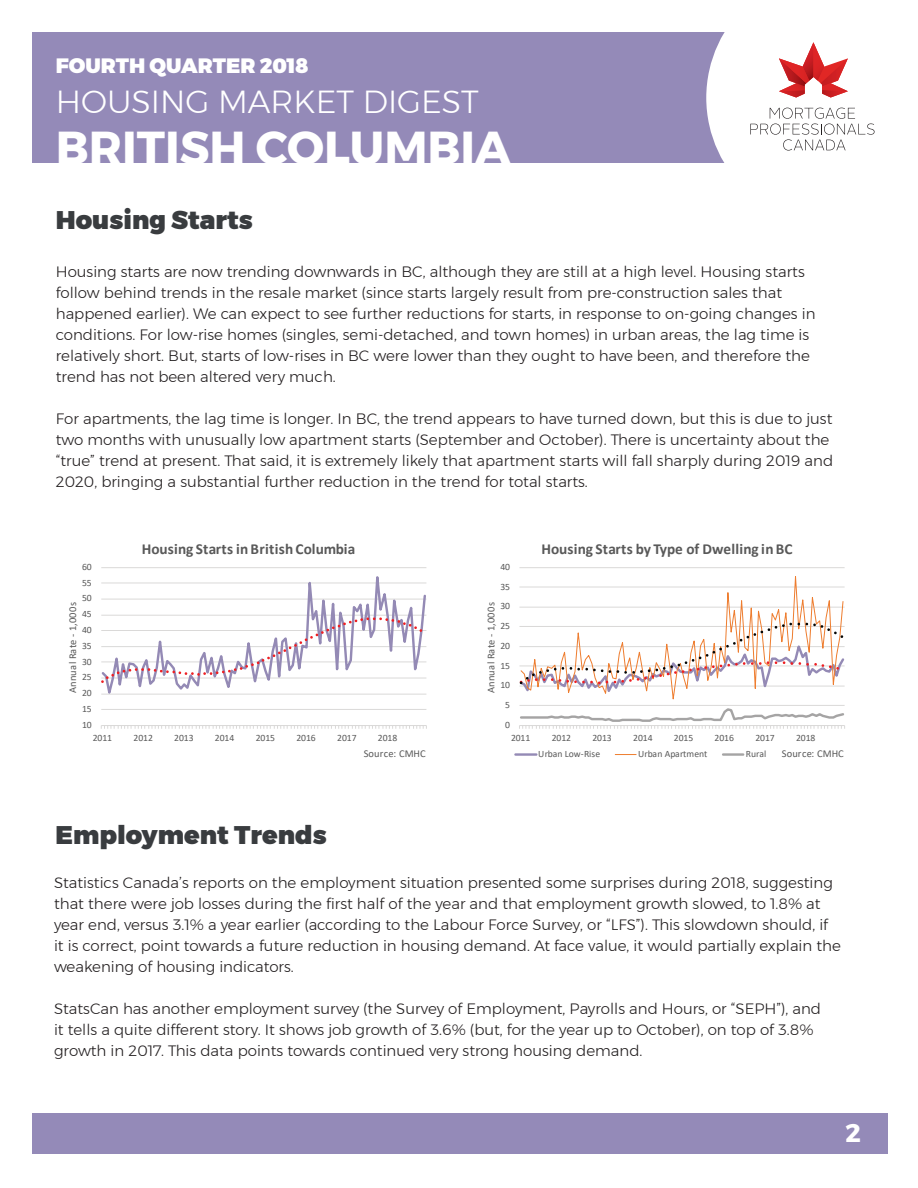
<style>
.page{position:relative;width:918px;height:1188px;background:#fff}
.page>*{position:absolute;margin:0;border:0;box-sizing:border-box;transform-origin:0 0}
.t1{font:700 46.05px "Montserrat";color:#fff}
.t2{font:300 31.8px "Montserrat";color:#fff}
.t3{font:900 25.5px "Montserrat";color:#393c3f}
.t4{font:700 25.5px "Montserrat";color:#fff}
.t5{font:900 20.7px "Montserrat";color:#fff}
.t6{font:700 15.3px "Calibri";letter-spacing:.005em;color:#595959}
.t7{font:300 15px/21px "Montserrat";color:#231f20}
.t8{font:10.5px "Calibri";letter-spacing:.015em;color:#595959}
.t9{font:9.6px "Calibri";letter-spacing:-.005em;color:#595959}
</style>
<div class="page">
<div style="left:32px;top:32px;width:850px;height:131px;background:#948ab8"></div>
<div style="left:33px;top:1113px;width:855px;height:40px;background:#948ab8"></div>
<div style="left:706px;top:32px;width:176px;height:131px;background:#fff"></div>
<svg style="left:750px;top:108px;width:125px;height:43px;background:#ececec"></svg>
<svg style="left:779px;top:42px;width:69px;height:56px;background:#e99899"></svg>
<hr style="left:101px;top:725px;width:325px;height:1px;background:#dad9d8">
<svg style="left:101px;top:726px;width:326px;height:3px"></svg>
<svg style="left:101px;top:567px;width:326px;height:143px"></svg>
<svg style="left:101px;top:616px;width:325px;height:70px"></svg>
<hr style="left:519px;top:705px;width:326px;height:1px;background:#dad9d8">
<hr style="left:519px;top:607px;width:326px;height:1px;background:#dad9d8">
<hr style="left:519px;top:587px;width:326px;height:1px;background:#dad9d8">
<hr style="left:519px;top:567px;width:326px;height:1px;background:#dad9d8">
<svg style="left:520px;top:576px;width:324px;height:124px"></svg>
<svg style="left:519px;top:708px;width:326px;height:21px"></svg>
<svg style="left:519px;top:621px;width:326px;height:77px"></svg>
<hr style="left:515px;top:753px;width:21px;height:3px;background:#948ab5">
<svg style="left:615px;top:754px;width:21px;height:1px"></svg>
<hr style="left:723px;top:753px;width:20px;height:3px;background:#a5a4a4">
<h3 class="t5" style="left:56px;top:49px;width:255px">FOURTH QUARTER 2018</h3>
<h2 class="t2" style="left:56px;top:78px;width:425px">HOUSING MARKET DIGEST</h2>
<h1 class="t1" style="left:56px;top:111px;width:457px">BRITISH COLUMBIA</h1>
<h3 class="t3" style="left:56px;top:199px;width:199px">Housing Starts</h3>
<p class="t7" style="left:56px;top:261px;width:761px">Housing starts are now trending downwards in BC, although they are still at a high level. Housing starts follow behind trends in the resale market (since starts largely result from pre-construction sales that happened earlier). We can expect to see further reductions for starts, in response to on-going changes in conditions. For low-rise homes (singles, semi-detached, and town homes) in urban areas, the lag time is relatively short. But, starts of low-rises in BC were lower than they ought to have been, and therefore the trend has not been altered very much.</p>
<p class="t7" style="left:56px;top:408px;width:779px">For apartments, the lag time is longer. In BC, the trend appears to have turned down, but this is due to just two months with unusually low apartment starts (September and October). There is uncertainty about the “true” trend at present. That said, it is extremely likely that apartment starts will fall sharply during 2019 and 2020, bringing a substantial further reduction in the trend for total starts.</p>
<p class="t6" style="left:142px;top:538px;width:215px">Housing Starts in British Columbia</p>
<p class="t6" style="left:542px;top:538px;width:253px">Housing Starts by Type of Dwelling in BC</p>
<p class="t9" style="left:82px;top:560px;width:11px">60</p>
<p class="t9" style="left:500px;top:560px;width:11px">40</p>
<p class="t9" style="left:82px;top:576px;width:11px">55</p>
<p class="t9" style="left:500px;top:580px;width:11px">35</p>
<p class="t9" style="left:82px;top:592px;width:11px">50</p>
<p class="t8" style="left:66px;top:693px;width:92px;rotate:-90deg">Annual Rate - 1,000s</p>
<p class="t9" style="left:82px;top:607px;width:11px">45</p>
<p class="t9" style="left:82px;top:623px;width:11px">40</p>
<p class="t9" style="left:82px;top:639px;width:11px">35</p>
<p class="t9" style="left:82px;top:655px;width:11px">30</p>
<p class="t9" style="left:82px;top:671px;width:11px">25</p>
<p class="t9" style="left:82px;top:686px;width:11px">20</p>
<p class="t8" style="left:484px;top:693px;width:92px;rotate:-90deg">Annual Rate - 1,000s</p>
<p class="t9" style="left:500px;top:599px;width:11px">30</p>
<p class="t9" style="left:500px;top:619px;width:11px">25</p>
<p class="t9" style="left:500px;top:639px;width:11px">20</p>
<p class="t9" style="left:500px;top:659px;width:11px">15</p>
<p class="t9" style="left:500px;top:679px;width:11px">10</p>
<p class="t9" style="left:82px;top:702px;width:11px">15</p>
<p class="t9" style="left:505px;top:698px;width:6px">5</p>
<p class="t9" style="left:82px;top:718px;width:11px">10</p>
<p class="t9" style="left:505px;top:718px;width:6px">0</p>
<p class="t9" style="left:93px;top:731px;width:21px">2011</p>
<p class="t9" style="left:134px;top:731px;width:21px">2012</p>
<p class="t9" style="left:174px;top:731px;width:21px">2013</p>
<p class="t9" style="left:215px;top:731px;width:21px">2014</p>
<p class="t9" style="left:256px;top:731px;width:21px">2015</p>
<p class="t9" style="left:296px;top:731px;width:21px">2016</p>
<p class="t9" style="left:337px;top:731px;width:21px">2017</p>
<p class="t9" style="left:378px;top:731px;width:21px">2018</p>
<p class="t9" style="left:511px;top:731px;width:21px">2011</p>
<p class="t9" style="left:552px;top:731px;width:21px">2012</p>
<p class="t9" style="left:592px;top:731px;width:21px">2013</p>
<p class="t9" style="left:633px;top:731px;width:21px">2014</p>
<p class="t9" style="left:674px;top:731px;width:21px">2015</p>
<p class="t9" style="left:715px;top:731px;width:21px">2016</p>
<p class="t9" style="left:755px;top:731px;width:21px">2017</p>
<p class="t9" style="left:796px;top:731px;width:21px">2018</p>
<p class="t8" style="left:364px;top:747px;width:63px">Source: CMHC</p>
<p class="t9" style="left:538px;top:747px;width:63px">Urban Low-Rise</p>
<p class="t9" style="left:638px;top:747px;width:71px">Urban Apartment</p>
<p class="t9" style="left:746px;top:747px;width:22px">Rural</p>
<p class="t8" style="left:782px;top:747px;width:63px">Source: CMHC</p>
<h3 class="t3" style="left:56px;top:813px;width:273px">Employment Trends</h3>
<p class="t7" style="left:54px;top:872px;width:789px">Statistics Canada’s reports on the employment situation presented some surprises during 2018, suggesting that there were job losses during the first half of the year and that employment growth slowed, to 1.8% at year end, versus 3.1% a year earlier (according to the Labour Force Survey, or “LFS”). This slowdown should, if it is correct, point towards a future reduction in housing demand. At face value, it would partially explain the weakening of housing indicators.</p>
<p class="t7" style="left:54px;top:998px;width:769px">StatsCan has another employment survey (the Survey of Employment, Payrolls and Hours, or “SEPH”), and it tells a quite different story. It shows job growth of 3.6% (but, for the year up to October), on top of 3.8% growth in 2017. This data points towards continued very strong housing demand.</p>
<h3 class="t4" style="left:845px;top:1113px;width:17px">2</h3>
</div>
